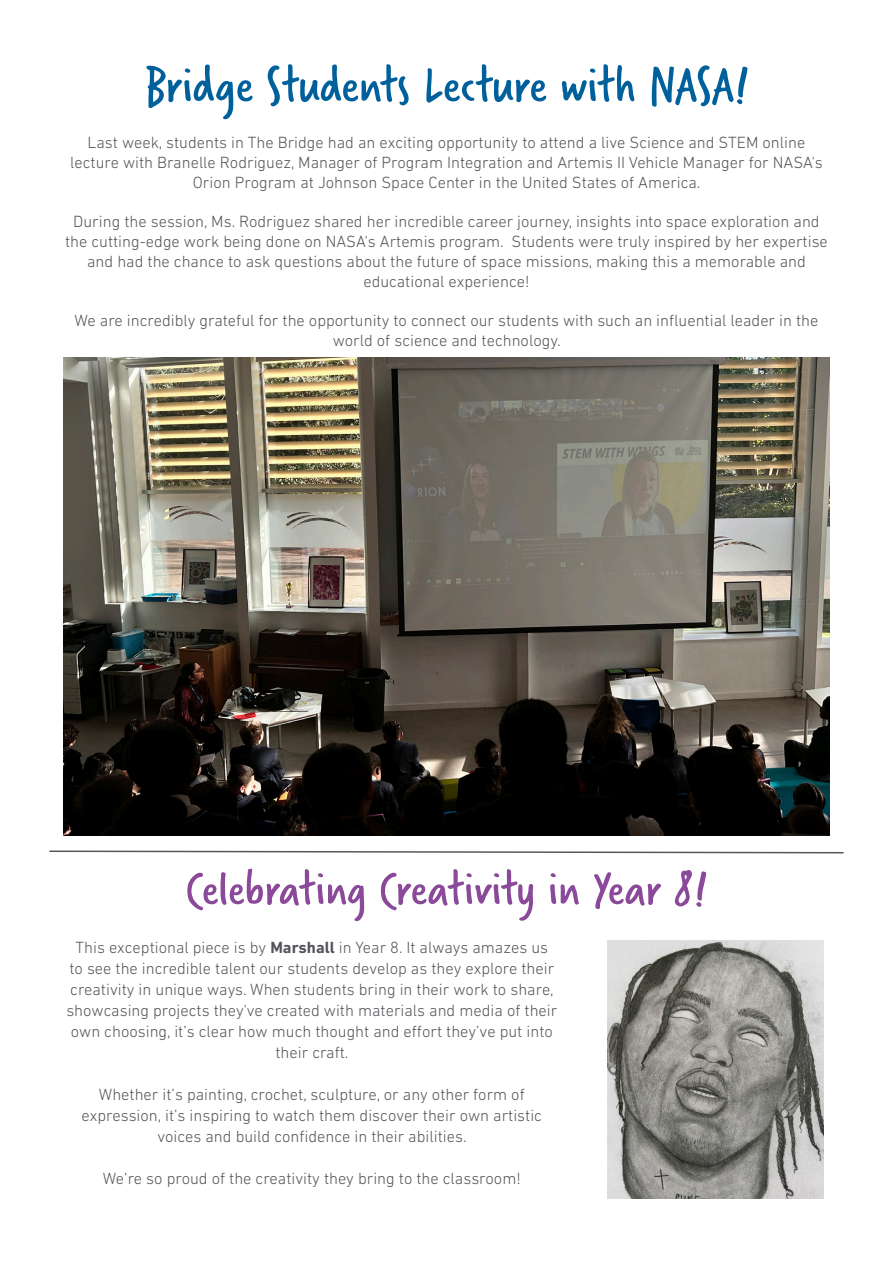
<style>
.page{position:relative;width:893px;height:1263px;background:#fff}
.page>*{position:absolute;margin:0;border:0;box-sizing:border-box;transform-origin:0 0}
.t1{font:54px "Verveine";color:#00609c}
.t2{font:51px "Verveine";color:#8b4999}
.t3{font:300 16.5px/21px "DIN Next LT Pro";color:#54565a;text-align:center}
.s1{font-weight:700}
</style>
<div class="page">
<img style="left:64px;top:357px;width:765px;height:478px">
<svg style="left:49px;top:850px;width:795px;height:4px"></svg>
<img style="left:608px;top:940px;width:215px;height:259px">
<p class="t1" style="left:144px;top:48px;width:606px">Bridge Students Lecture with NASA!</p>
<p class="t3" style="left:70px;top:133px;width:754px;line-height:19.8px">Last week, students in The Bridge had an exciting opportunity to attend a live Science and STEM online lecture with Branelle Rodriguez, Manager of Program Integration and Artemis II Vehicle Manager for NASA's<br>Orion Program at Johnson Space Center in the United States of America.</p>
<p class="t3" style="left:65px;top:212px;width:764px;line-height:19.8px">During the session, Ms. Rodriguez shared her incredible career journey, insights into space exploration and the cutting-edge work being done on NASA's Artemis program. Students were truly inspired by her expertise and had the chance to ask questions about the future of space missions, making this a memorable and educational experience!</p>
<p class="t3" style="left:74px;top:311px;width:745px;line-height:19.8px">We are incredibly grateful for the opportunity to connect our students with such an influential leader in the world of science and technology.</p>
<p class="t2" style="left:186px;top:854px;width:523px">Celebrating Creativity in Year 8!</p>
<p class="t3" style="left:66px;top:936px;width:492px">This exceptional piece is by <span class="s1">Marshall</span> in Year 8. It always amazes us<br>to see the incredible talent our students develop as they explore their creativity in unique ways. When students bring in their work to share, showcasing projects they've created with materials and media of their own choosing, it’s clear how much thought and effort they’ve put into their craft.</p>
<p class="t3" style="left:82px;top:1083px;width:462px">Whether it’s painting, crochet, sculpture, or any other form of expression, it’s inspiring to watch them discover their own artistic voices and build confidence in their abilities.</p>
<p class="t3" style="left:103px;top:1167px;width:419px">We’re so proud of the creativity they bring to the classroom!</p>
</div>
